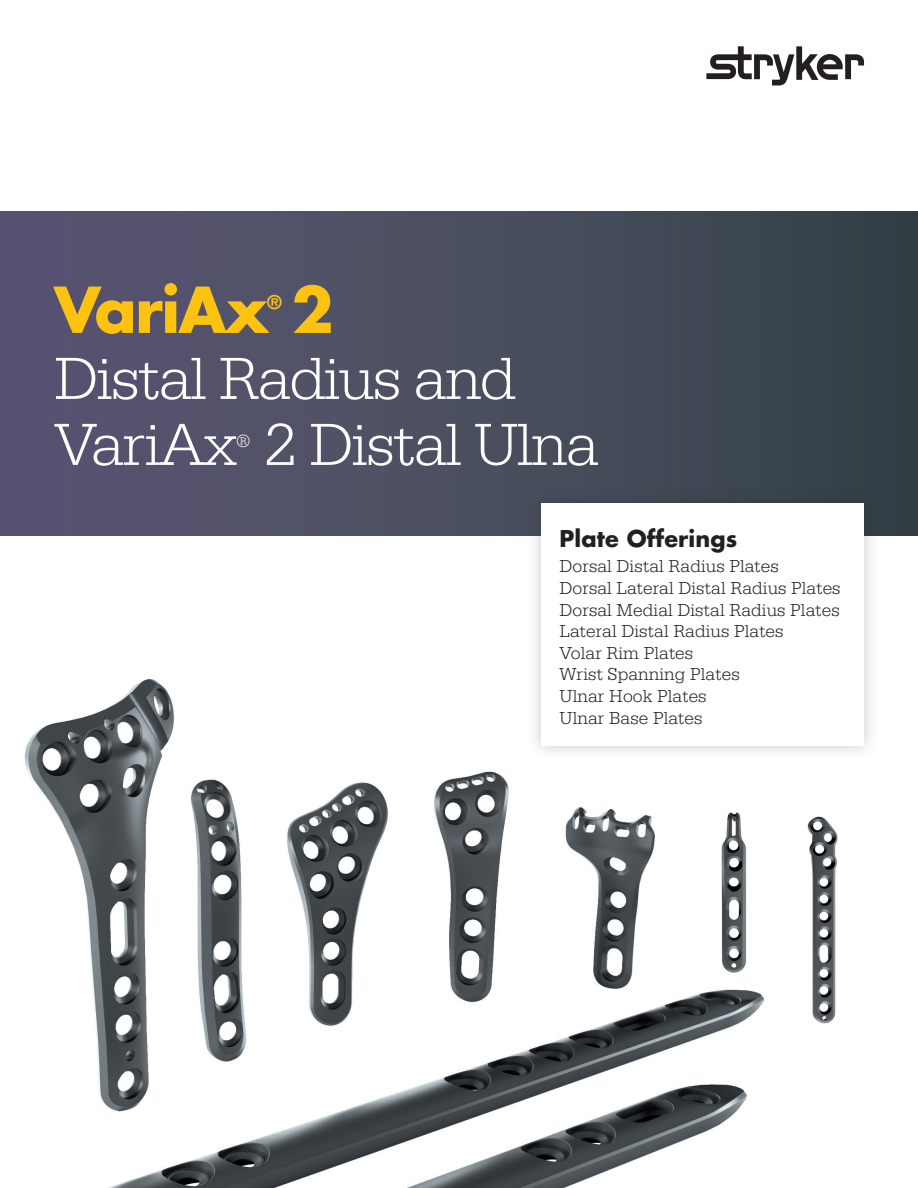
<style>
.page{position:relative;width:918px;height:1188px;background:#fff}
.page>*{position:absolute;margin:0;border:0;box-sizing:border-box;transform-origin:0 0}
.t1{font:300 61.5px/66px "URW Egyptienne TOT";letter-spacing:-.025em;color:#fff}
.t2{font:700 61.5px "Futura For Stryker";letter-spacing:-.025em;color:#fec210}
.t3{font:700 22.5px "Futura For Stryker";letter-spacing:.005em;color:#231f20}
.t4{font:700 18.3px "Futura Std";color:#fec210}
.t5{font:300 18.3px "URW Egyptienne TOT";color:#fff}
.t6{font:300 18px/21.6px "URW Egyptienne TOT";letter-spacing:.005em;color:#231f20}
</style>
<div class="page">
<img style="left:24px;top:679px;width:740px;height:509px">
<div style="left:0;top:211px;width:918px;height:324px;background:linear-gradient(to right,#5c5675,#354347)"></div>
<svg style="left:706px;top:46px;width:158px;height:40px"></svg>
<div style="left:524px;top:487px;width:357px;height:275px;background:#231f20;opacity:.25"></div>
<div style="left:541px;top:503px;width:323px;height:242px;background:#fff"></div>
<img style="left:707px;top:808px;width:53px;height:175px">
<img style="left:807px;top:816px;width:31px;height:208px">
<h1 class="t2" style="left:54px;top:269px;width:281px">VariAx 2</h1>
<p class="t4" style="left:267px;top:290px;width:16px">®</p>
<h1 class="t1" style="left:54px;top:346px;width:547px">Distal Radius and<br>VariAx 2 Distal Ulna</h1>
<p class="t5" style="left:236px;top:430px;width:16px">®</p>
<p class="t3" style="left:560px;top:523px;width:179px">Plate Offerings</p>
<p class="t6" style="left:560px;top:556px;width:283px">Dorsal Distal Radius Plates<br>Dorsal Lateral Distal Radius Plates<br>Dorsal Medial Distal Radius Plates<br>Lateral Distal Radius Plates<br>Volar Rim Plates<br>Wrist Spanning Plates<br>Ulnar Hook Plates<br>Ulnar Base Plates</p>
</div>
